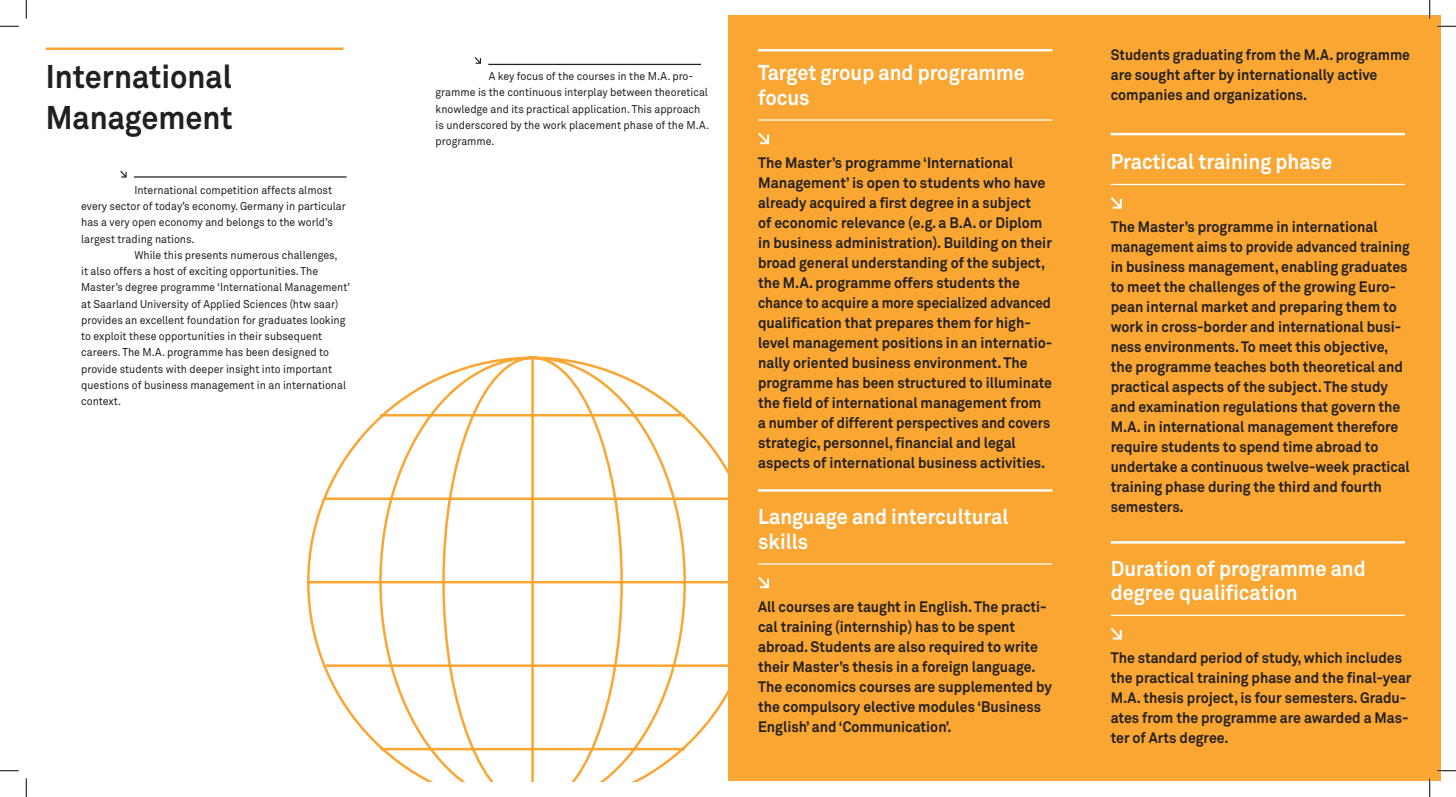
<style>
.page{position:relative;width:1456px;height:797px;background:#fff}
.page>*{position:absolute;margin:0;border:0;box-sizing:border-box;transform-origin:0 0}
.t1{font:700 32.5px/40.6px "Akkurat";color:#231f20;scale:.94 1}
.t2{font:700 21.25px/25px "Akkurat";color:#fff;scale:.94 1}
.t3{font:700 15px/20px "Akkurat";color:#231f20;scale:.94 1}
.t4{font:700 15px/20px "Akkurat";color:#231f20;scale:.92 1}
.t5{font:11.25px/16.2px "Akkurat";color:#231f20;scale:.94 1}
.t6{font:11.25px "Akkurat";color:#231f20;scale:.92 1}
</style>
<div class="page">
<div style="left:728px;top:16px;width:712px;height:765px;background:#faa633"></div>
<svg style="left:474px;top:57px;width:7px;height:7px"></svg>
<hr style="left:488px;top:64px;width:213px;height:1px;background:#231f20">
<hr style="left:758px;top:49px;width:294px;height:2px;background:#fff">
<hr style="left:758px;top:119px;width:294px;height:2px;background:#fff">
<svg style="left:758px;top:133px;width:11px;height:11px"></svg>
<hr style="left:758px;top:489px;width:294px;height:2px;background:#fff">
<hr style="left:758px;top:563px;width:294px;height:1px;background:#fff">
<svg style="left:759px;top:576px;width:10px;height:12px"></svg>
<hr style="left:46px;top:48px;width:297px;height:2px;background:#faa633">
<svg style="left:120px;top:171px;width:7px;height:7px"></svg>
<hr style="left:134px;top:176px;width:213px;height:2px;background:#231f20">
<hr style="left:1111px;top:133px;width:294px;height:2px;background:#fff">
<hr style="left:1111px;top:184px;width:294px;height:1px;background:#fff">
<svg style="left:1111px;top:197px;width:10px;height:12px"></svg>
<hr style="left:1111px;top:541px;width:294px;height:2px;background:#fff">
<hr style="left:1111px;top:614px;width:294px;height:2px;background:#fff">
<svg style="left:1111px;top:628px;width:10px;height:11px"></svg>
<svg style="left:307px;top:356px;width:452px;height:425px"></svg>
<svg style="left:0;top:25px;width:19px;height:2px"></svg>
<svg style="left:1437px;top:25px;width:19px;height:2px"></svg>
<svg style="left:0;top:770px;width:19px;height:1px"></svg>
<svg style="left:1437px;top:770px;width:19px;height:1px"></svg>
<svg style="left:25px;top:0;width:2px;height:19px"></svg>
<svg style="left:25px;top:778px;width:2px;height:19px"></svg>
<svg style="left:1429px;top:0;width:1px;height:19px"></svg>
<svg style="left:1429px;top:778px;width:1px;height:19px"></svg>
<h1 class="t1" style="left:46px;top:56px;width:201px">International<br>Management</h1>
<h2 class="t2" style="left:758px;top:60px;width:285px">Target group and programme focus</h2>
<p class="t3" style="left:758px;top:152px;width:314px">The Master’s programme ‘International Management’ is open to students who have already acquired a first degree in a subject<br>of economic relevance (e.g. a B.A. or Diplom in business administration). Building on their broad general understanding of the subject, the M.A. programme offers students the chance to acquire a more specialized advanced qualification that prepares them for high&shy;level management positions in an internatio&shy;nally oriented business environment. The programme has been structured to illuminate the field of international management from a number of different perspectives and covers strategic, personnel, financial and legal aspects of international business activities.</p>
<h2 class="t2" style="left:758px;top:503px;width:268px">Language and intercultural skills</h2>
<p class="t5" style="left:436px;top:68px;width:292px;text-indent:53px">A key focus of the courses in the M.A. pro&shy;gramme is the continuous interplay between theoretical knowledge and its practical application. This approach is underscored by the work placement phase of the M.A. programme.</p>
<p class="t5" style="left:134px;top:182px;width:212px">International competition affects almost</p>
<p class="t5" style="left:81px;top:198px;width:283px">every sector of today’s economy. Germany in particular</p>
<p class="t5" style="left:81px;top:214px;width:269px">has a very open economy and belongs to the world’s</p>
<p class="t5" style="left:81px;top:230px;width:122px">largest trading nations.</p>
<p class="t5" style="left:134px;top:246px;width:218px">While this presents numerous challenges,</p>
<p class="t5" style="left:81px;top:263px;width:254px">it also offers a host of exciting opportunities. The</p>
<p class="t6" style="left:81px;top:280px;width:294px">Master’s degree programme ‘International Management’</p>
<p class="t5" style="left:81px;top:295px;width:275px">at Saarland University of Applied Sciences (htw saar)</p>
<p class="t5" style="left:81px;top:311px;width:283px">provides an excellent foundation for graduates looking</p>
<p class="t5" style="left:81px;top:328px;width:258px">to exploit these opportunities in their subsequent</p>
<p class="t5" style="left:81px;top:344px;width:265px">careers. The M.A. programme has been designed to</p>
<p class="t5" style="left:81px;top:360px;width:268px">provide students with deeper insight into important</p>
<p class="t5" style="left:81px;top:376px;width:283px">questions of business management in an international</p>
<p class="t5" style="left:81px;top:393px;width:44px">context.</p>
<p class="t3" style="left:758px;top:596px;width:314px">All courses are taught in English. The practi&shy;cal training (internship) has to be spent abroad. Students are also required to write their Master’s thesis in a foreign language.<br>The economics courses are supplemented by the compulsory elective modules ‘Business English’ and ‘Communication’.</p>
<p class="t4" style="left:1111px;top:44px;width:327px">Students graduating from the M.A. programme are sought after by internationally active companies and organizations.</p>
<h2 class="t2" style="left:1111px;top:149px;width:237px">Practical training phase</h2>
<p class="t3" style="left:1111px;top:217px;width:320px">The Master’s programme in international management aims to provide advanced training in business management, enabling graduates to meet the challenges of the growing Euro&shy;pean internal market and preparing them to work in cross-border and international busi&shy;ness environments. To meet this objective, the programme teaches both theoretical and practical aspects of the subject. The study and examination regulations that govern the M.A. in international management therefore require students to spend time abroad to undertake a continuous twelve-week practical training phase during the third and fourth semesters.</p>
<h2 class="t2" style="left:1111px;top:556px;width:273px;line-height:24.4px">Duration of programme and degree qualification</h2>
<p class="t3" style="left:1111px;top:647px;width:321px">The standard period of study, which includes the practical training phase and the final-year M.A. thesis project, is four semesters. Gradu&shy;ates from the programme are awarded a Mas&shy;ter of Arts degree.</p>
</div>
